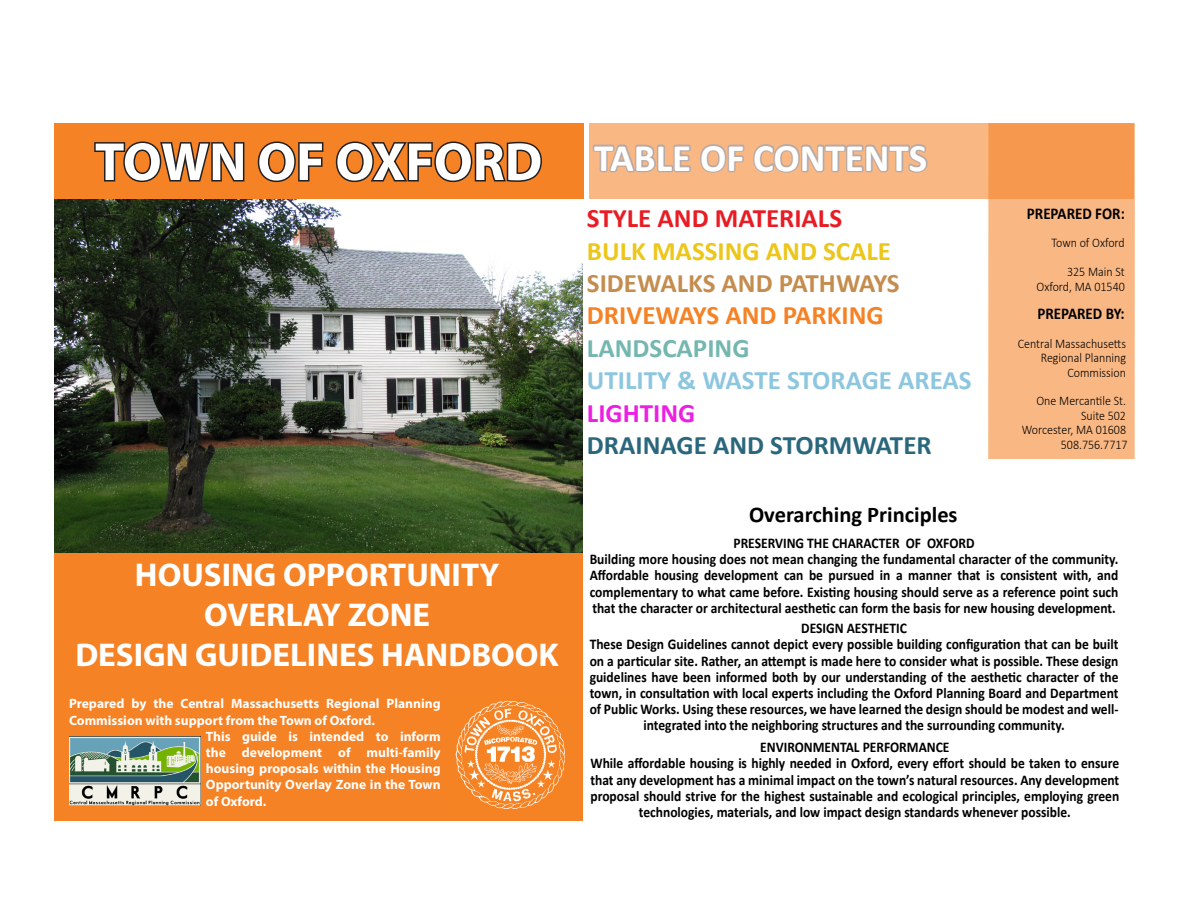
<style>
.page{position:relative;width:1188px;height:918px;background:#fff}
.page>*{position:absolute;margin:0;border:0;box-sizing:border-box;transform-origin:0 0}
.t1{font:700 54px "Myriad Pro";color:#fff}
.Pa2{font:700 39px "Calibri";color:#fff}
.Pa1{font:700 33px/39.6px "Myriad Pro";color:#fff;text-align:center}
.Pa2-2{font:700 26.7px "Calibri";color:#8dc6df}
.Pa2-3{font:700 26.7px "Calibri";color:#2b677c}
.Pa2-4{font:700 26.7px "Calibri";color:#c48d4f}
.Pa2-5{font:700 26.7px "Calibri";color:#ecc619}
.Pa2-6{font:700 26.7px "Calibri";color:#f58225}
.Pa2-7{font:700 26.7px "Calibri";color:#e81c24}
.Pa2-8{font:700 26.7px "Calibri";color:#74b6b0}
.Pa2-9{font:700 26.7px "Calibri";color:#ec1fe2}
.Pa2-10{font:700 22.5px "Calibri";color:#000}
.topic3{font:700 16.5px "Calibri";color:#000;scale:.91 1}
.topic3-2{font:700 14.85px/16.2px "Calibri";color:#000;text-align:center;scale:.91 1}
.t2{font:700 13.5px/16.2px "Myriad Pro";color:#fff}
.topic3-3{font:300 13.2px "Calibri";color:#000;scale:.91 1}
</style>
<div class="page">
<img style="left:54px;top:199px;width:529px;height:355px">
<div style="left:54px;top:554px;width:529px;height:267px;background:#f58225"></div>
<img style="left:69px;top:737px;width:131px;height:69px">
<div style="left:54px;top:123px;width:529px;height:76px;background:#f58225"></div>
<svg style="left:94px;top:141px;width:151px;height:42px"></svg>
<svg style="left:257px;top:141px;width:67px;height:42px"></svg>
<svg style="left:335px;top:141px;width:207px;height:42px"></svg>
<div style="left:988px;top:123px;width:147px;height:336px;background:#f9b783"></div>
<svg style="left:590px;top:123px;width:544px;height:76px;background:#f7a96b"></svg>
<svg style="left:590px;top:132px;width:340px;height:46px;background:#e3b28e"></svg>
<img style="left:455px;top:700px;width:110px;height:109px">
<p class="t1" style="left:95px;top:127px;width:449px">TOWN OF OXFORD</p>
<p class="Pa2" style="left:594px;top:133px;width:335px">TABLE OF CONTENTS</p>
<p class="Pa2-7" style="left:587px;top:201px;width:257px">STYLE AND MATERIALS</p>
<p class="Pa2-5" style="left:587px;top:234px;width:306px">BULK MASSING AND SCALE</p>
<p class="Pa2-4" style="left:587px;top:266px;width:314px">SIDEWALKS AND PATHWAYS</p>
<p class="Pa2-6" style="left:587px;top:298px;width:298px">DRIVEWAYS AND PARKING</p>
<p class="Pa2-8" style="left:587px;top:331px;width:164px">LANDSCAPING</p>
<p class="Pa2-2" style="left:587px;top:363px;width:386px">UTILITY &amp; WASTE STORAGE AREAS</p>
<p class="Pa2-9" style="left:587px;top:396px;width:110px">LIGHTING</p>
<p class="Pa2-3" style="left:587px;top:428px;width:346px">DRAINAGE AND STORMWATER</p>
<p class="Pa2-10" style="left:749px;top:500px;width:210px">Overarching Principles</p>
<p class="topic3" style="left:1027px;top:203px;width:109px">PREPARED FOR:</p>
<p class="topic3-3" style="left:1051px;top:235px;width:82px">Town of Oxford</p>
<p class="topic3-3" style="left:1067px;top:264px;width:65px">325 Main St</p>
<p class="topic3-3" style="left:1037px;top:278px;width:98px">Oxford, MA 01540</p>
<p class="topic3" style="left:1037px;top:303px;width:97px">PREPARED BY:</p>
<p class="topic3-3" style="left:1018px;top:335px;width:120px">Central Massachusetts</p>
<p class="topic3-3" style="left:1041px;top:350px;width:95px">Regional Planning</p>
<p class="topic3-3" style="left:1067px;top:364px;width:66px">Commission</p>
<p class="topic3-3" style="left:1036px;top:393px;width:100px">One Mercantile St.</p>
<p class="topic3-3" style="left:1081px;top:407px;width:51px">Suite 502</p>
<p class="topic3-3" style="left:1022px;top:422px;width:116px">Worcester, MA 01608</p>
<p class="topic3-3" style="left:1061px;top:436px;width:75px">508.756.7717</p>
<p class="Pa1" style="left:135px;top:554px;width:366px">HOUSING OPPORTUNITY<br>OVERLAY ZONE</p>
<p class="Pa1" style="left:75px;top:634px;width:485px">DESIGN GUIDELINES HANDBOOK</p>
<p class="t2" style="left:69px;top:695px;width:373px">Prepared by the Central Massachusetts Regional Planning<br>Commission with support from the Town of Oxford.</p>
<p class="t2" style="left:206px;top:728px;width:236px;text-align:justify">This guide is intended to inform the development of multi-family housing proposals within the Housing Opportunity Overlay Zone in the Town of Oxford.</p>
<p class="topic3-2" style="left:734px;top:535px;width:266px">PRESERVING THE CHARACTER OF OXFORD</p>
<p class="topic3-2" style="left:590px;top:551px;width:583px;text-align:justify">Building more housing does not mean changing the fundamental character of the community.<br>Affordable housing development can be pursued in a manner that is consistent with, and complementary to what came before. Existing housing should serve as a reference point such that the character or architectural aesthetic can form the basis for new housing development.</p>
<p class="topic3-2" style="left:801px;top:620px;width:118px">DESIGN AESTHETIC</p>
<p class="topic3-2" style="left:590px;top:636px;width:583px">These Design Guidelines cannot depict every possible building configuration that can be built on a particular site. Rather, an attempt is made here to consider what is possible. These design guidelines have been informed both by our understanding of the aesthetic character of the town, in consultation with local experts including the Oxford Planning Board and Department of Public Works. Using these resources, we have learned the design should be modest and well&shy;integrated into the neighboring structures and the surrounding community.</p>
<p class="topic3-2" style="left:760px;top:739px;width:209px">ENVIRONMENTAL PERFORMANCE</p>
<p class="topic3-2" style="left:591px;top:755px;width:583px">While affordable housing is highly needed in Oxford, every effort should be taken to ensure that any development has a minimal impact on the town’s natural resources. Any development proposal should strive for the highest sustainable and ecological principles, employing green technologies, materials, and low impact design standards whenever possible.</p>
</div>
